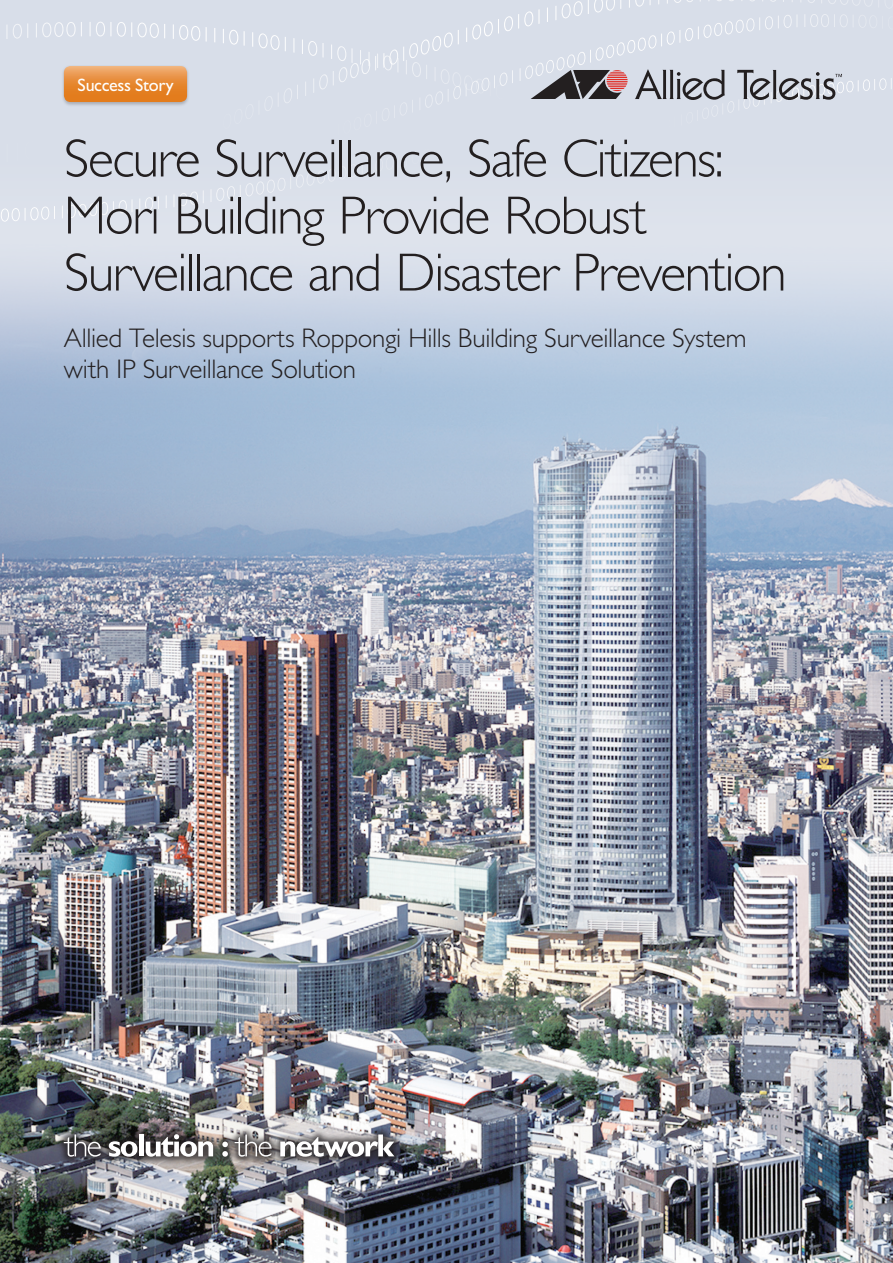
<style>
.page{position:relative;width:893px;height:1263px;background:#fff}
.page>*{position:absolute;margin:0;border:0;box-sizing:border-box;transform-origin:0 0}
.t1{font:300 54px/57px "Gill Sans Std";letter-spacing:-.03em;color:#231f20}
.t2{font:300 27px/31.5px "Gill Sans Std";letter-spacing:-.01em;color:#231f20}
.t3{font:18px "Gill Sans Std";letter-spacing:-.02em;color:#fff}
</style>
<div class="page">
<img style="left:0;top:617px;width:893px;height:646px">
<svg style="left:0;top:0;width:893px;height:617px;background:#bfcbdc"></svg>
<svg style="left:759px;top:14px;width:134px;height:16px;background:#dae0ea"></svg>
<div style="left:0;top:147px;width:436px;height:31px;background:#d8dee9"></div>
<svg style="left:13px;top:22px;width:146px;height:17px;background:#dce2eb"></svg>
<svg style="left:667px;top:0;width:170px;height:4px"></svg>
<svg style="left:531px;top:70px;width:97px;height:29px;background:#786b70"></svg>
<svg style="left:635px;top:69px;width:90px;height:32px;background:#a3a6ae"></svg>
<svg style="left:737px;top:70px;width:156px;height:31px;background:#b8bcc5"></svg>
<div style="left:61px;top:65px;width:129px;height:41px;background:#231f20;opacity:.25"></div>
<svg style="left:64px;top:66px;width:123px;height:36px;background:#e78c3a"></svg>
<div style="left:56px;top:1126px;width:347px;height:39px;background:#231f20;opacity:.75"></div>
<svg style="left:64px;top:1134px;width:37px;height:23px"></svg>
<svg style="left:109px;top:1141px;width:28px;height:16px"></svg>
<div style="left:139px;top:1134px;width:5px;height:22px;background:#fff"></div>
<svg style="left:146px;top:1134px;width:67px;height:23px"></svg>
<svg style="left:222px;top:1141px;width:6px;height:16px"></svg>
<svg style="left:235px;top:1134px;width:37px;height:23px"></svg>
<svg style="left:280px;top:1134px;width:114px;height:23px"></svg>
<p class="t3" style="left:78px;top:75px;width:97px">Success Story</p>
<p class="t1" style="left:64px;top:130px;width:724px">Secure Surveillance, Safe Citizens:<br>Mori Building Provide Robust<br>Surveillance and Disaster Prevention</p>
<p class="t2" style="left:64px;top:322px;width:684px">Allied Telesis supports Roppongi Hills Building Surveillance System with IP Surveillance Solution</p>
</div>
